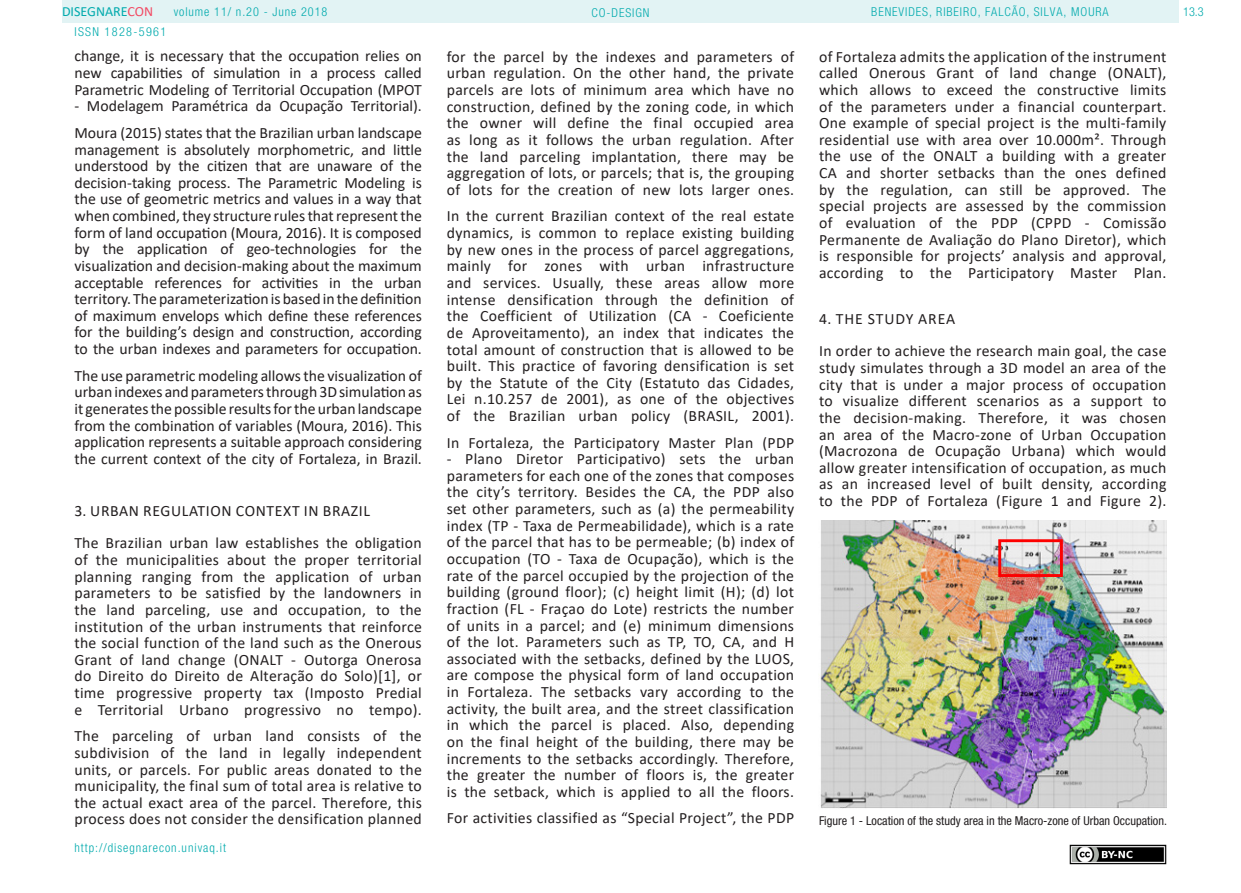
<style>
.page{position:relative;width:1241px;height:893px;background:#fff}
.page>*{position:absolute;margin:0;border:0;box-sizing:border-box;transform-origin:0 0}
.Paragrafo_Capitolo{font:15.75px/16.6px "Calibri";letter-spacing:.02em;color:#231f20;text-align:justify}
.Paragrafo_Capitolo-2{font:15.75px "Calibri";color:#231f20}
.Titolo_Capitolo{font:15.75px "Calibri";letter-spacing:.04em;color:#231f20}
.Titolo_Capitolo-2{font:15.75px "Calibri";letter-spacing:.06em;color:#231f20}
.t1{font:14px "Calibri";color:#00aaad}
.t2{font:300 condensed 12.25px "Helvetica Neue LT Std";letter-spacing:.075em;color:#00aaad}
.Legenda_Figuras{font:condensed 12.25px "Helvetica Neue LT Std";color:#231f20}
.t3{font:300 condensed 12.25px "Helvetica Neue LT Std";letter-spacing:.11em;color:#00aaad}
.s1{color:#f24862}
</style>
<div class="page">
<div style="left:62px;top:0;width:1116px;height:23px;background:#e2f3f4"></div>
<img style="left:1069px;top:845px;width:97px;height:19px">
<img style="left:820px;top:521px;width:346px;height:288px">
<p class="t1" style="left:62px;top:2px;width:93px">DISEGNARE<span class="s1">CON</span></p>
<p class="t2" style="left:871px;top:5px;width:239px">BENEVIDES, RIBEIRO, FALCÃO, SILVA, MOURA</p>
<p class="t2" style="left:174px;top:5px;width:155px">volume 11/ n.20 - June 2018</p>
<p class="t2" style="left:591px;top:5px;width:59px">CO-DESIGN</p>
<p class="t2" style="left:1182px;top:5px;width:22px">13.3</p>
<p class="t3" style="left:74px;top:24px;width:93px">ISSN 1828-5961</p>
<p class="Paragrafo_Capitolo" style="left:74px;top:47px;width:349px">change, it is necessary that the occupation relies on new capabilities of simulation in a process called Parametric Modeling of Territorial Occupation (MPOT</p>
<p class="Paragrafo_Capitolo-2" style="left:74px;top:95px;width:349px">- Modelagem Paramétrica da Ocupação Territorial).</p>
<p class="Paragrafo_Capitolo" style="left:74px;top:124px;width:349px">Moura (2015) states that the Brazilian urban landscape management is absolutely morphometric, and little understood by the citizen that are unaware of the decision-taking process. The Parametric Modeling is the use of geometric metrics and values in a way that when combined, they structure rules that represent the form of land occupation (Moura, 2016). It is composed by the application of geo-technologies for the visualization and decision-making about the maximum acceptable references for activities in the urban territory. The parameterization is based in the definition of maximum envelops which define these references for the building’s design and construction, according to the urban indexes and parameters for occupation.</p>
<p class="Paragrafo_Capitolo" style="left:74px;top:367px;width:349px">The use parametric modeling allows the visualization of urban indexes and parameters through 3D simulation as it generates the possible results for the urban landscape from the combination of variables (Moura, 2016). This application represents a suitable approach considering the current context of the city of Fortaleza, in Brazil.</p>
<p class="Titolo_Capitolo" style="left:74px;top:500px;width:297px">3. URBAN REGULATION CONTEXT IN BRAZIL</p>
<p class="Paragrafo_Capitolo" style="left:74px;top:534px;width:349px">The Brazilian urban law establishes the obligation of the municipalities about the proper territorial planning ranging from the application of urban parameters to be satisfied by the landowners in the land parceling, use and occupation, to the institution of the urban instruments that reinforce the social function of the land such as the Onerous Grant of land change (ONALT - Outorga Onerosa do Direito do Direito de Alteração do Solo)[1], or time progressive property tax (Imposto Predial e Territorial Urbano progressivo no tempo).</p>
<p class="Paragrafo_Capitolo" style="left:74px;top:727px;width:349px">The parceling of urban land consists of the subdivision of the land in legally independent units, or parcels. For public areas donated to the municipality, the final sum of total area is relative to the actual exact area of the parcel. Therefore, this process does not consider the densification planned</p>
<p class="t2" style="left:74px;top:841px;width:153px">http://disegnarecon.univaq.it</p>
<p class="Paragrafo_Capitolo" style="left:819px;top:48px;width:349px">of Fortaleza admits the application of the instrument called Onerous Grant of land change (ONALT), which allows to exceed the constructive limits of the parameters under a financial counterpart.<br>One example of special project is the multi-family residential use with area over 10.000m². Through the use of the ONALT a building with a greater CA and shorter setbacks than the ones defined by the regulation, can still be approved. The special projects are assessed by the commission of evaluation of the PDP (CPPD - Comissão Permanente de Avaliação do Plano Diretor), which is responsible for projects’ analysis and approval, according to the Participatory Master Plan.</p>
<p class="Titolo_Capitolo-2" style="left:819px;top:308px;width:138px">4. THE STUDY AREA</p>
<p class="Paragrafo_Capitolo" style="left:819px;top:342px;width:349px">In order to achieve the research main goal, the case study simulates through a 3D model an area of the city that is under a major process of occupation to visualize different scenarios as a support to the decision-making. Therefore, it was chosen an area of the Macro-zone of Urban Occupation (Macrozona de Ocupação Urbana) which would allow greater intensification of occupation, as much as an increased level of built density, according to the PDP of Fortaleza (Figure 1 and Figure 2).</p>
<p class="Paragrafo_Capitolo" style="left:446px;top:48px;width:349px">for the parcel by the indexes and parameters of urban regulation. On the other hand, the private parcels are lots of minimum area which have no construction, defined by the zoning code, in which the owner will define the final occupied area as long as it follows the urban regulation. After the land parceling implantation, there may be aggregation of lots, or parcels; that is, the grouping of lots for the creation of new lots larger ones.</p>
<p class="Paragrafo_Capitolo" style="left:446px;top:207px;width:349px">In the current Brazilian context of the real estate dynamics, is common to replace existing building by new ones in the process of parcel aggregations, mainly for zones with urban infrastructure and services. Usually, these areas allow more intense densification through the definition of the Coefficient of Utilization (CA - Coeficiente de Aproveitamento), an index that indicates the total amount of construction that is allowed to be built. This practice of favoring densification is set by the Statute of the City (Estatuto das Cidades, Lei n.10.257 de 2001), as one of the objectives of the Brazilian urban policy (BRASIL, 2001).</p>
<p class="Paragrafo_Capitolo" style="left:446px;top:434px;width:349px">In Fortaleza, the Participatory Master Plan (PDP</p>
<p class="Paragrafo_Capitolo" style="left:446px;top:450px;width:349px">- Plano Diretor Participativo) sets the urban parameters for each one of the zones that composes the city’s territory. Besides the CA, the PDP also set other parameters, such as (a) the permeability index (TP - Taxa de Permeabilidade), which is a rate of the parcel that has to be permeable; (b) index of occupation (TO - Taxa de Ocupação), which is the rate of the parcel occupied by the projection of the building (ground floor); (c) height limit (H); (d) lot fraction (FL - Fraçao do Lote) restricts the number of units in a parcel; and (e) minimum dimensions of the lot. Parameters such as TP, TO, CA, and H associated with the setbacks, defined by the LUOS, are compose the physical form of land occupation in Fortaleza. The setbacks vary according to the activity, the built area, and the street classification in which the parcel is placed. Also, depending on the final height of the building, there may be increments to the setbacks accordingly. Therefore, the greater the number of floors is, the greater is the setback, which is applied to all the floors.</p>
<p class="Paragrafo_Capitolo" style="left:446px;top:809px;width:349px">For activities classified as “Special Project”, the PDP</p>
<p class="Legenda_Figuras" style="left:819px;top:813px;width:349px">Figure 1 - Location of the study area in the Macro-zone of Urban Occupation.</p>
</div>
